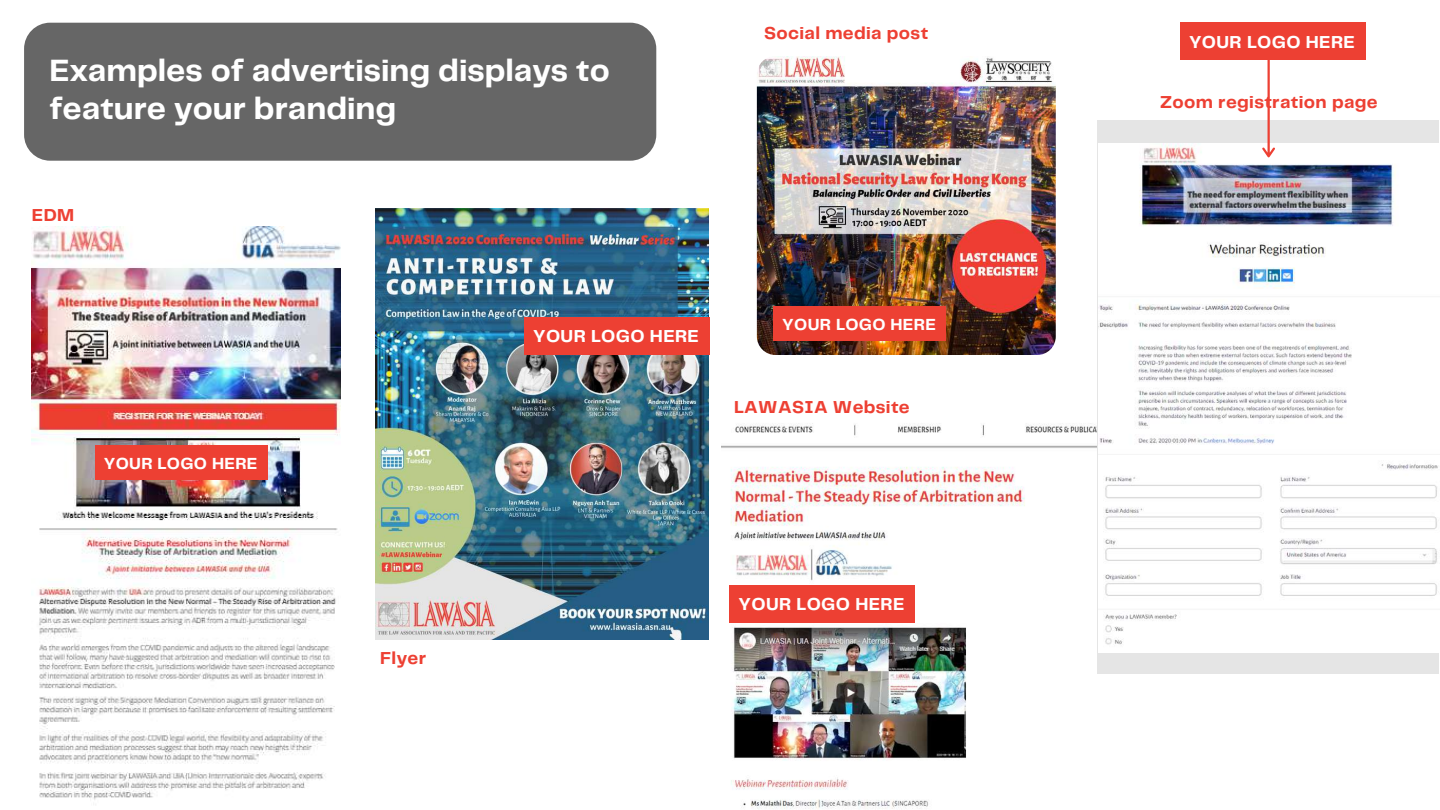
<style>
.page{position:relative;width:1440px;height:810px;background:#fff}
.page>*{position:absolute;margin:0;border:0;box-sizing:border-box;transform-origin:0 0}
.t1{font:700 32px/38.2px "Telegraf";color:#fff}
.t2{font:700 18px "Telegraf";letter-spacing:.02em;color:#ed4033}
.t3{font:700 18px "Telegraf";letter-spacing:.02em;color:#fff}
.t4{font:700 16.7px "Telegraf";letter-spacing:.02em;color:#fff}
</style>
<div class="page">
<div style="left:24px;top:23px;width:632px;height:138px;background:#666;border-radius:26px"></div>
<img style="left:757px;top:56px;width:299px;height:299px;border-radius:19px">
<img style="left:722px;top:418px;width:376px;height:391px">
<div style="left:1098px;top:121px;width:341px;height:553px;background:#e5e5e5"></div>
<img style="left:1098px;top:144px;width:341px;height:508px">
<img style="left:32px;top:227px;width:308px;height:573px">
<div style="left:95px;top:445px;width:173px;height:35px;background:#ed4033"></div>
<img style="left:375px;top:209px;width:333px;height:431px">
<div style="left:524px;top:317px;width:186px;height:38px;background:#ed4033"></div>
<div style="left:774px;top:306px;width:172px;height:35px;background:#ed4033"></div>
<div style="left:729px;top:585px;width:186px;height:37px;background:#ed4033"></div>
<div style="left:1180px;top:23px;width:186px;height:37px;background:#ed4033"></div>
<svg style="left:1262px;top:60px;width:13px;height:97px"></svg>
<h1 class="t1" style="left:50px;top:53px;width:562px">Examples of advertising displays to feature your branding</h1>
<p class="t2" style="left:32px;top:207px;width:44px">EDM</p>
<p class="t2" style="left:764px;top:25px;width:166px">Social media post</p>
<p class="t4" style="left:104px;top:456px;width:155px">YOUR LOGO HERE</p>
<p class="t3" style="left:533px;top:329px;width:167px">YOUR LOGO HERE</p>
<p class="t4" style="left:782px;top:317px;width:155px">YOUR LOGO HERE</p>
<p class="t2" style="left:734px;top:399px;width:177px">LAWASIA Website</p>
<p class="t2" style="left:380px;top:650px;width:47px">Flyer</p>
<p class="t3" style="left:739px;top:596px;width:167px">YOUR LOGO HERE</p>
<p class="t3" style="left:1189px;top:34px;width:167px">YOUR LOGO HERE</p>
<p class="t2" style="left:1160px;top:94px;width:220px">Zoom registration page</p>
</div>
